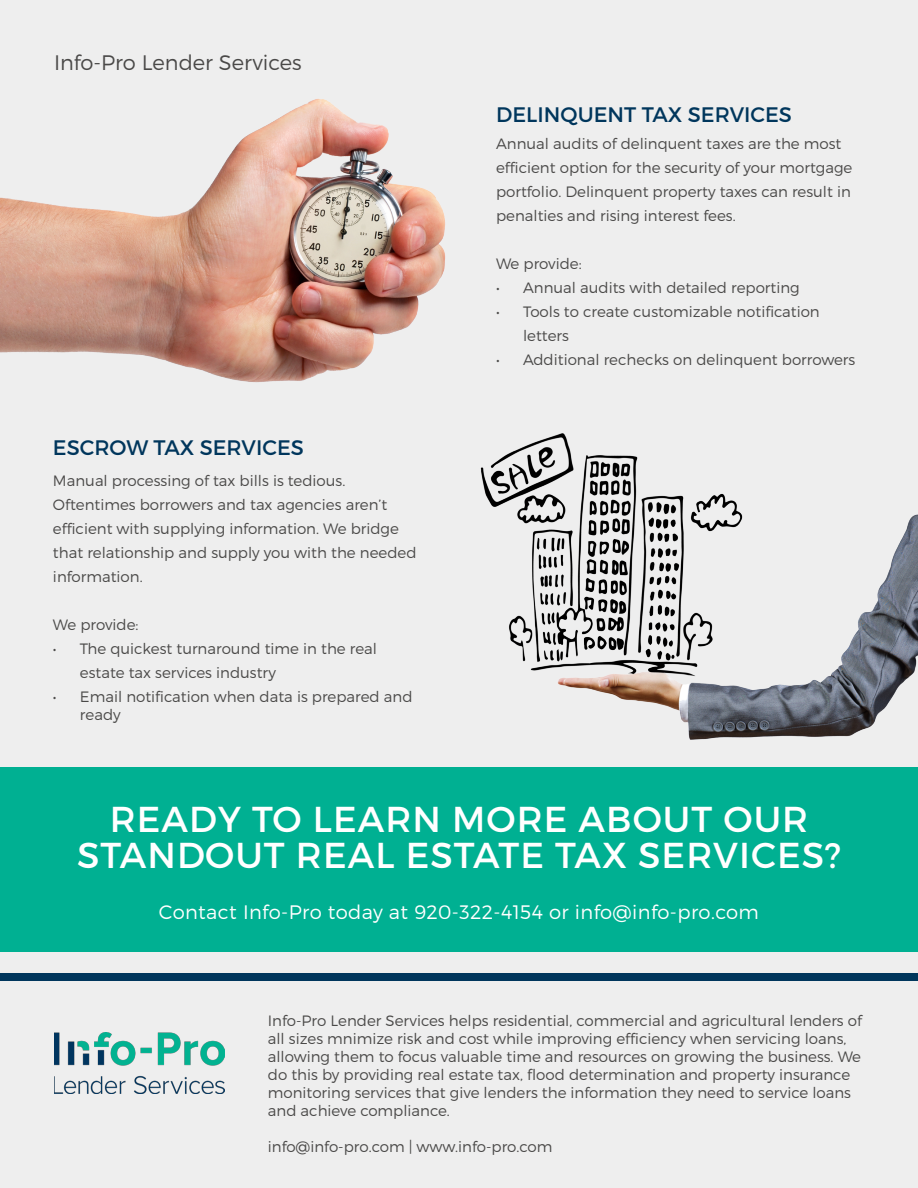
<style>
.page{position:relative;width:918px;height:1188px;background:#eee}
.page>*{position:absolute;margin:0;border:0;box-sizing:border-box;transform-origin:0 0}
.t1{font:36px/36px "Montserrat";letter-spacing:.03em;color:#fff;text-align:center}
.t2{font:21px "Montserrat";color:#00365c}
.t3{font:300 21px "Montserrat";color:#4a4948}
.t4{font:300 19.5px "Montserrat";letter-spacing:.02em;color:#fff}
.t5{font:300 15px/24px "Montserrat";color:#4a4948}
</style>
<div class="page">
<img style="left:54px;top:1033px;width:170px;height:61px">
<img style="left:0;top:99px;width:446px;height:284px">
<img style="left:480px;top:433px;width:438px;height:307px">
<div style="left:0;top:767px;width:918px;height:184px;background:#00b092"></div>
<div style="left:0;top:973px;width:918px;height:8px;background:#00365c"></div>
<h2 class="t3" style="left:54px;top:49px;width:249px">Info-Pro Lender Services</h2>
<h2 class="t2" style="left:53px;top:435px;width:252px">ESCROW TAX SERVICES</h2>
<p class="t5" style="left:53px;top:468px;width:365px">Manual processing of tax bills is tedious.<br>Oftentimes borrowers and tax agencies aren’t efficient with supplying information. We bridge that relationship and supply you with the needed information.</p>
<p class="t5" style="left:53px;top:612px;width:87px">We provide:</p>
<p class="t5" style="left:80px;top:636px;width:299px;text-indent:-27px">• The quickest turnaround time in the real estate tax services industry</p>
<p class="t5" style="left:80px;top:687px;width:334px;line-height:18px;text-indent:-27px">• Email notification when data is prepared and ready</p>
<h2 class="t2" style="left:496px;top:102px;width:297px">DELINQUENT TAX SERVICES</h2>
<p class="t5" style="left:496px;top:131px;width:358px">Annual audits of delinquent taxes are the most efficient option for the security of your mortgage portfolio. Delinquent property taxes can result in penalties and rising interest fees.</p>
<p class="t5" style="left:496px;top:251px;width:87px">We provide:</p>
<p class="t5" style="left:496px;top:275px;width:305px">• Annual audits with detailed reporting</p>
<p class="t5" style="left:523px;top:299px;width:298px;text-indent:-27px">• Tools to create customizable notification letters</p>
<p class="t5" style="left:496px;top:347px;width:361px">• Additional rechecks on delinquent borrowers</p>
<h1 class="t1" style="left:77px;top:801px;width:766px">READY TO LEARN MORE ABOUT OUR<br>STANDOUT REAL ESTATE TAX SERVICES?</h1>
<h3 class="t4" style="left:159px;top:900px;width:602px">Contact Info-Pro today at 920-322-4154 or info@info-pro.com</h3>
<p class="t5" style="left:268px;top:1011px;width:596px;line-height:18px">Info-Pro Lender Services helps residential, commercial and agricultural lenders of all sizes mnimize risk and cost while improving efficiency when servicing loans, allowing them to focus valuable time and resources on growing the business. We do this by providing real estate tax, flood determination and property insurance monitoring services that give lenders the information they need to service loans and achieve compliance.</p>
<p class="t5" style="left:268px;top:1134px;width:286px">info@info-pro.com | www.info-pro.com</p>
</div>
